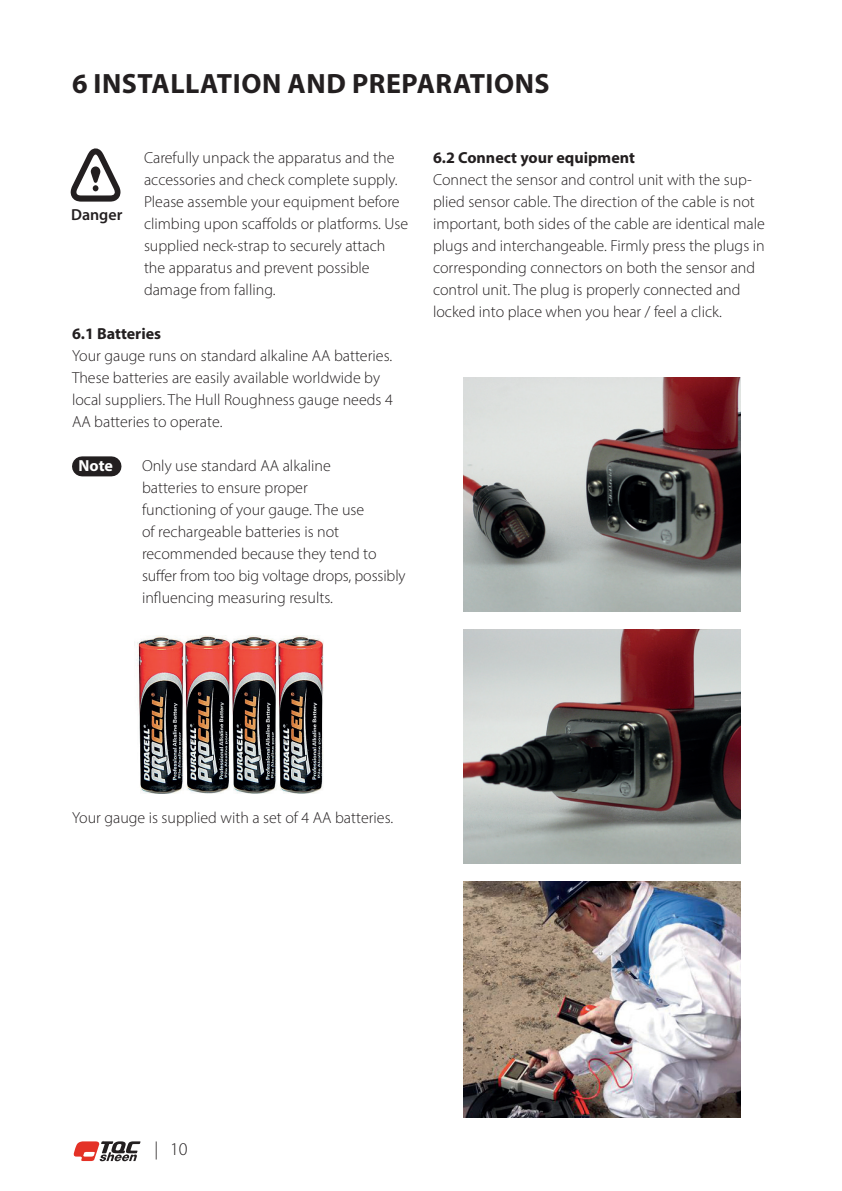
<style>
.page{position:relative;width:842px;height:1191px;background:#fff}
.page>*{position:absolute;margin:0;border:0;box-sizing:border-box;transform-origin:0 0}
.t1{font:700 28px "Myriad Pro";letter-spacing:.02em;color:#231f20}
.t2{font:300 18px "Myriad Pro";color:#231f20}
.t3{font:300 16px/22px "Myriad Pro";color:#231f20}
.t4{font:700 16px "Myriad Pro";color:#231f20}
.t5{font:600 16px "Myriad Pro";color:#231f20}
.t6{font:700 16px "Myriad Pro";color:#fff}
</style>
<div class="page">
<svg style="left:73px;top:1141px;width:68px;height:20px"></svg>
<svg style="left:70px;top:148px;width:51px;height:54px"></svg>
<div style="left:82px;top:456px;width:29px;height:20px;background:#231f20"></div>
<img style="left:137px;top:635px;width:187px;height:158px">
<img style="left:463px;top:629px;width:277px;height:235px">
<img style="left:463px;top:881px;width:277px;height:236px">
<img style="left:463px;top:377px;width:277px;height:235px">
<h1 class="t1" style="left:72px;top:65px;width:479px">6 INSTALLATION AND PREPARATIONS</h1>
<p class="t3" style="left:144px;top:147px;width:266px">Carefully unpack the apparatus and the accessories and check complete supply.<br>Please assemble your equipment before climbing upon scaffolds or platforms. Use supplied neck-strap to securely attach the apparatus and prevent possible damage from falling.</p>
<p class="t4" style="left:72px;top:323px;width:91px">6.1 Batteries</p>
<p class="t3" style="left:72px;top:345px;width:322px">Your gauge runs on standard alkaline AA batteries.<br>These batteries are easily available worldwide by local suppliers. The Hull Roughness gauge needs 4<br>AA batteries to operate.</p>
<p class="t6" style="left:78px;top:455px;width:36px">Note</p>
<p class="t3" style="left:142px;top:455px;width:265px">Only use standard AA alkaline<br>batteries to ensure proper<br>functioning of your gauge. The use<br>of rechargeable batteries is not recommended because they tend to suffer from too big voltage drops, possibly influencing measuring results.</p>
<p class="t5" style="left:71px;top:204px;width:53px">Danger</p>
<p class="t4" style="left:433px;top:147px;width:203px">6.2 Connect your equipment</p>
<p class="t3" style="left:433px;top:169px;width:333px">Connect the sensor and control unit with the sup&shy;plied sensor cable. The direction of the cable is not important, both sides of the cable are identical male plugs and interchangeable. Firmly press the plugs in corresponding connectors on both the sensor and control unit. The plug is properly connected and locked into place when you hear / feel a click.</p>
<p class="t3" style="left:72px;top:807px;width:323px">Your gauge is supplied with a set of 4 AA batteries.</p>
<p class="t2" style="left:154px;top:1138px;width:35px">| 10</p>
</div>
